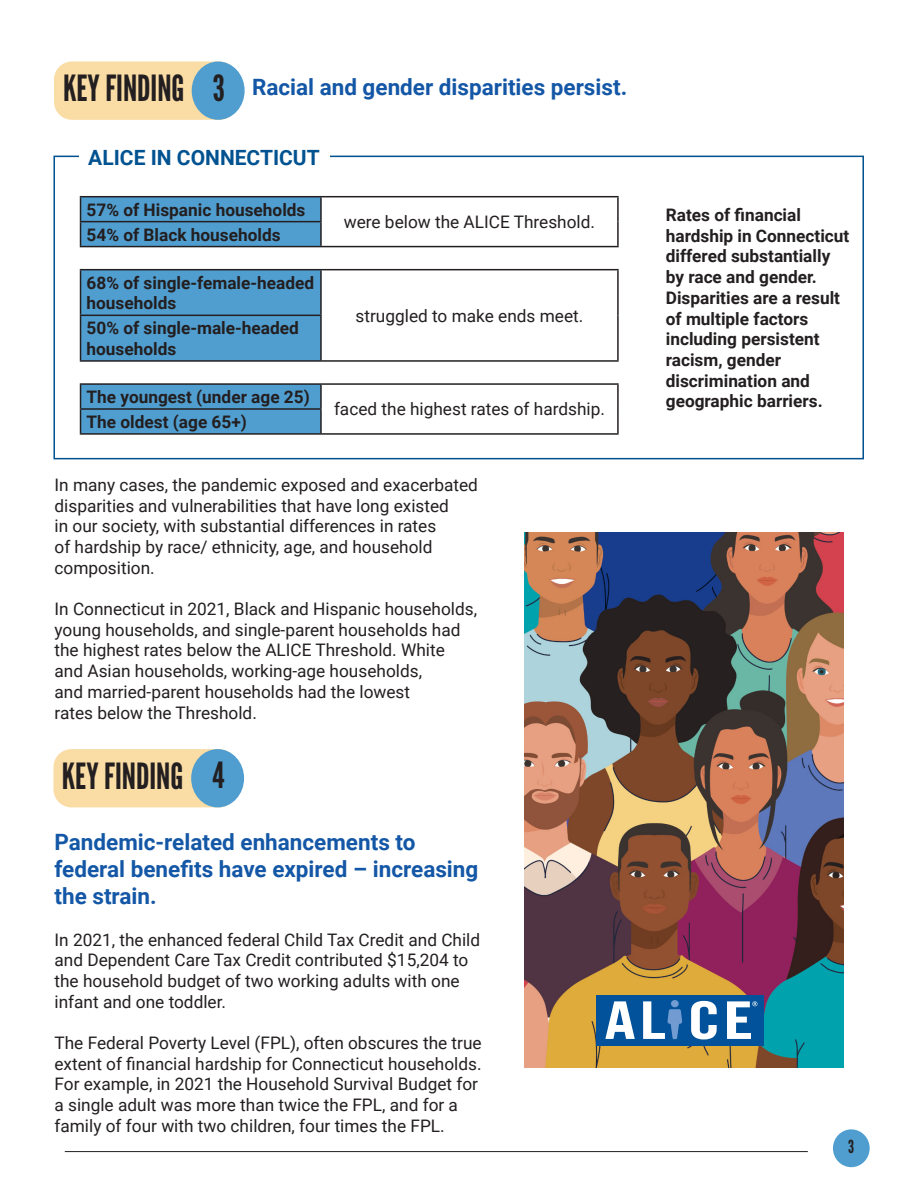
<style>
.page{position:relative;width:918px;height:1188px;background:#fff}
.page>*{position:absolute;margin:0;border:0;box-sizing:border-box;transform-origin:0 0}
.t1{font:36px "League Gothic";color:#231f20}
.t2{font:700 22.5px/27px "Roboto";color:#1357a6}
.t3{font:700 21px "Roboto";color:#015290}
.t4{font:18px "League Gothic";color:#231f20}
.t5{font:17.25px/20.7px "Roboto";color:#231f20}
.t6{font:700 17.25px/20.7px "Roboto";color:#231f20}
</style>
<div class="page">
<div style="left:833px;top:1129px;width:37px;height:38px;background:#509ed0;border-radius:50%"></div>
<hr style="left:65px;top:1151px;width:743px;height:1px;background:#231f20">
<div style="left:54px;top:62px;width:184px;height:58px;background:#fadca5;border-radius:18px"></div>
<div style="left:192px;top:62px;width:53px;height:58px;background:#509ed0;border-radius:50%"></div>
<div style="left:53px;top:156px;width:811px;height:303px;border:2px solid #01528f"></div>
<div style="left:79px;top:135px;width:251px;height:40px;background:#fff"></div>
<hr style="left:80px;top:196px;width:241px;height:1px;background:#231f20">
<hr style="left:321px;top:196px;width:298px;height:1px;background:#231f20">
<hr style="left:320px;top:197px;width:2px;height:24px;background:#231f20">
<hr style="left:617px;top:197px;width:2px;height:25px;background:#231f20">
<hr style="left:80px;top:221px;width:242px;height:1px;background:#231f20">
<svg style="left:80px;top:197px;width:241px;height:49px;background:#4d97c7"></svg>
<hr style="left:320px;top:222px;width:2px;height:24px;background:#231f20">
<hr style="left:617px;top:222px;width:2px;height:24px;background:#231f20">
<hr style="left:80px;top:246px;width:241px;height:1px;background:#231f20">
<hr style="left:321px;top:246px;width:298px;height:1px;background:#231f20">
<div style="left:81px;top:270px;width:239px;height:90px;background:#509ed0"></div>
<hr style="left:80px;top:269px;width:241px;height:1px;background:#231f20">
<hr style="left:80px;top:270px;width:1px;height:45px;background:#231f20">
<hr style="left:321px;top:269px;width:298px;height:1px;background:#231f20">
<hr style="left:320px;top:270px;width:2px;height:45px;background:#231f20">
<hr style="left:617px;top:270px;width:2px;height:45px;background:#231f20">
<hr style="left:80px;top:315px;width:242px;height:1px;background:#231f20">
<hr style="left:80px;top:316px;width:1px;height:44px;background:#231f20">
<hr style="left:320px;top:316px;width:2px;height:44px;background:#231f20">
<hr style="left:617px;top:315px;width:2px;height:45px;background:#231f20">
<hr style="left:80px;top:360px;width:241px;height:2px;background:#231f20">
<hr style="left:321px;top:360px;width:298px;height:2px;background:#231f20">
<hr style="left:80px;top:383px;width:241px;height:2px;background:#231f20">
<hr style="left:321px;top:383px;width:298px;height:2px;background:#231f20">
<hr style="left:320px;top:385px;width:2px;height:23px;background:#231f20">
<hr style="left:617px;top:385px;width:2px;height:24px;background:#231f20">
<hr style="left:80px;top:408px;width:242px;height:2px;background:#231f20">
<svg style="left:80px;top:384px;width:241px;height:49px;background:#4d96c6"></svg>
<hr style="left:320px;top:410px;width:2px;height:23px;background:#231f20">
<hr style="left:617px;top:409px;width:2px;height:24px;background:#231f20">
<hr style="left:80px;top:433px;width:241px;height:2px;background:#231f20">
<hr style="left:321px;top:433px;width:298px;height:2px;background:#231f20">
<div style="left:53px;top:749px;width:184px;height:58px;background:#fadca5;border-radius:18px"></div>
<div style="left:191px;top:749px;width:53px;height:58px;background:#509ed0;border-radius:50%"></div>
<img style="left:525px;top:533px;width:318px;height:535px">
<div style="left:596px;top:995px;width:167px;height:51px;background:#01529a"></div>
<svg style="left:605px;top:1001px;width:30px;height:38px"></svg>
<svg style="left:691px;top:1001px;width:26px;height:38px"></svg>
<svg style="left:727px;top:1001px;width:30px;height:38px"></svg>
<svg style="left:643px;top:1001px;width:39px;height:38px"></svg>
<p class="t1" style="left:63px;top:67px;width:123px">KEY FINDING</p>
<p class="t1" style="left:213px;top:67px;width:14px">3</p>
<p class="t2" style="left:252px;top:72px;width:377px">Racial and gender disparities persist.</p>
<p class="t3" style="left:88px;top:143px;width:233px">ALICE IN CONNECTICUT</p>
<p class="t6" style="left:87px;top:199px;width:220px">57% of Hispanic households</p>
<p class="t6" style="left:87px;top:223px;width:196px">54% of Black households</p>
<p class="t6" style="left:87px;top:272px;width:229px">68% of single-female-headed households</p>
<p class="t6" style="left:87px;top:317px;width:214px">50% of single-male-headed households</p>
<p class="t6" style="left:87px;top:386px;width:225px">The youngest (under age 25)</p>
<p class="t6" style="left:87px;top:411px;width:162px">The oldest (age 65+)</p>
<p class="t5" style="left:344px;top:211px;width:253px">were below the ALICE Threshold.</p>
<p class="t5" style="left:356px;top:305px;width:229px">struggled to make ends meet.</p>
<p class="t5" style="left:334px;top:398px;width:272px">faced the highest rates of hardship.</p>
<p class="t5" style="left:55px;top:474px;width:425px">In many cases, the pandemic exposed and exacerbated disparities and vulnerabilities that have long existed<br>in our society, with substantial differences in rates<br>of hardship by race/ ethnicity, age, and household composition.</p>
<p class="t5" style="left:55px;top:598px;width:424px">In Connecticut in 2021, Black and Hispanic households, young households, and single-parent households had the highest rates below the ALICE Threshold. White and Asian households, working-age households,<br>and married-parent households had the lowest<br>rates below the Threshold.</p>
<p class="t1" style="left:62px;top:755px;width:123px">KEY FINDING</p>
<p class="t1" style="left:212px;top:753px;width:14px">4</p>
<p class="t2" style="left:55px;top:828px;width:425px">Pandemic-related enhancements to federal benefits have expired – increasing the strain.</p>
<p class="t5" style="left:55px;top:928px;width:427px">In 2021, the enhanced federal Child Tax Credit and Child and Dependent Care Tax Credit contributed $15,204 to the household budget of two working adults with one infant and one toddler.</p>
<p class="t5" style="left:55px;top:1032px;width:429px">The Federal Poverty Level (FPL), often obscures the true extent of financial hardship for Connecticut households.<br>For example, in 2021 the Household Survival Budget for a single adult was more than twice the FPL, and for a family of four with two children, four times the FPL.</p>
<p class="t6" style="left:666px;top:204px;width:185px">Rates of financial hardship in Connecticut differed substantially by race and gender.<br>Disparities are a result of multiple factors including persistent racism, gender discrimination and geographic barriers.</p>
<p class="t4" style="left:848px;top:1136px;width:8px">3</p>
</div>
